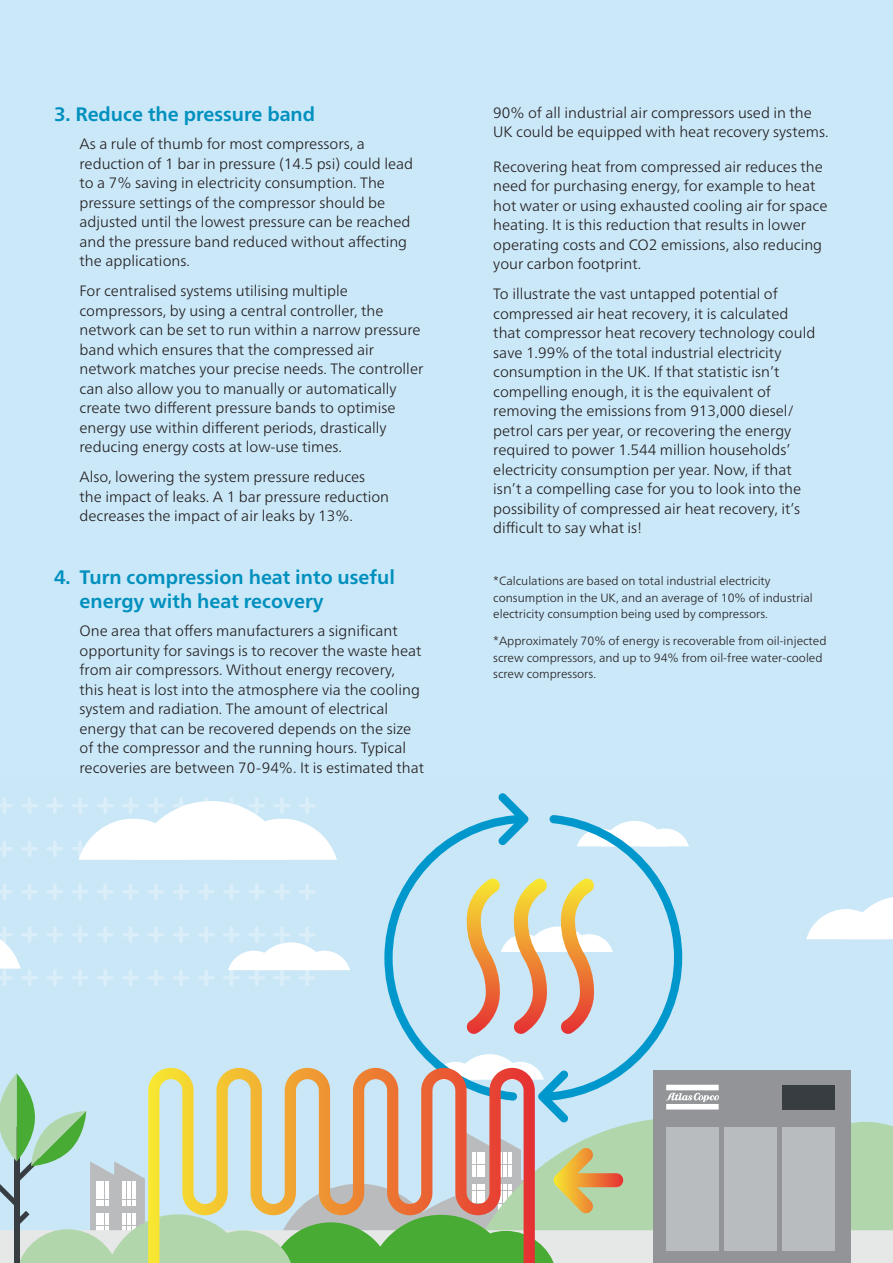
<style>
.page{position:relative;width:893px;height:1263px;background:#cbe8f8}
.page>*{position:absolute;margin:0;border:0;box-sizing:border-box;transform-origin:0 0}
.t1{font:700 19.5px/24px "Neue Frutiger World";color:#0090be}
.t2{font:300 15px/19.5px "Neue Frutiger World";color:#231f20}
.t3{font:300 12px/16.5px "Neue Frutiger World";color:#231f20}
</style>
<div class="page">
<svg style="left:0;top:793px;width:893px;height:470px"></svg>
<p class="t1" style="left:54px;top:102px;width:263px">3. Reduce the pressure band</p>
<p class="t2" style="left:80px;top:134px;width:335px">As a rule of thumb for most compressors, a reduction of 1 bar in pressure (14.5 psi) could lead to a 7% saving in electricity consumption. The pressure settings of the compressor should be adjusted until the lowest pressure can be reached and the pressure band reduced without affecting the applications.</p>
<p class="t2" style="left:80px;top:281px;width:345px">For centralised systems utilising multiple compressors, by using a central controller, the network can be set to run within a narrow pressure band which ensures that the compressed air network matches your precise needs. The controller can also allow you to manually or automatically create two different pressure bands to optimise energy use within different periods, drastically reducing energy costs at low-use times.</p>
<p class="t2" style="left:80px;top:467px;width:311px">Also, lowering the system pressure reduces the impact of leaks. A 1 bar pressure reduction decreases the impact of air leaks by 13%.</p>
<p class="t1" style="left:80px;top:565px;width:317px;text-indent:-26px">4. Turn compression heat into useful energy with heat recovery</p>
<p class="t2" style="left:80px;top:621px;width:346px">One area that offers manufacturers a significant opportunity for savings is to recover the waste heat from air compressors. Without energy recovery,<br>this heat is lost into the atmosphere via the cooling system and radiation. The amount of electrical energy that can be recovered depends on the size of the compressor and the running hours. Typical recoveries are between 70-94%. It is estimated that</p>
<p class="t2" style="left:493px;top:103px;width:337px">90% of all industrial air compressors used in the<br>UK could be equipped with heat recovery systems.</p>
<p class="t2" style="left:493px;top:157px;width:336px">Recovering heat from compressed air reduces the need for purchasing energy, for example to heat hot water or using exhausted cooling air for space heating. It is this reduction that results in lower operating costs and CO2 emissions, also reducing your carbon footprint.</p>
<p class="t2" style="left:493px;top:284px;width:324px">To illustrate the vast untapped potential of compressed air heat recovery, it is calculated that compressor heat recovery technology could save 1.99% of the total industrial electricity consumption in the UK. If that statistic isn’t compelling enough, it is the equivalent of removing the emissions from 913,000 diesel/ petrol cars per year, or recovering the energy required to power 1.544 million households’ electricity consumption per year. Now, if that isn’t a compelling case for you to look into the possibility of compressed air heat recovery, it’s difficult to say what is!</p>
<p class="t3" style="left:493px;top:573px;width:321px">*Calculations are based on total industrial electricity consumption in the UK, and an average of 10% of industrial electricity consumption being used by compressors.</p>
<p class="t3" style="left:493px;top:633px;width:335px">*Approximately 70% of energy is recoverable from oil-injected screw compressors, and up to 94% from oil-free water-cooled screw compressors.</p>
</div>
